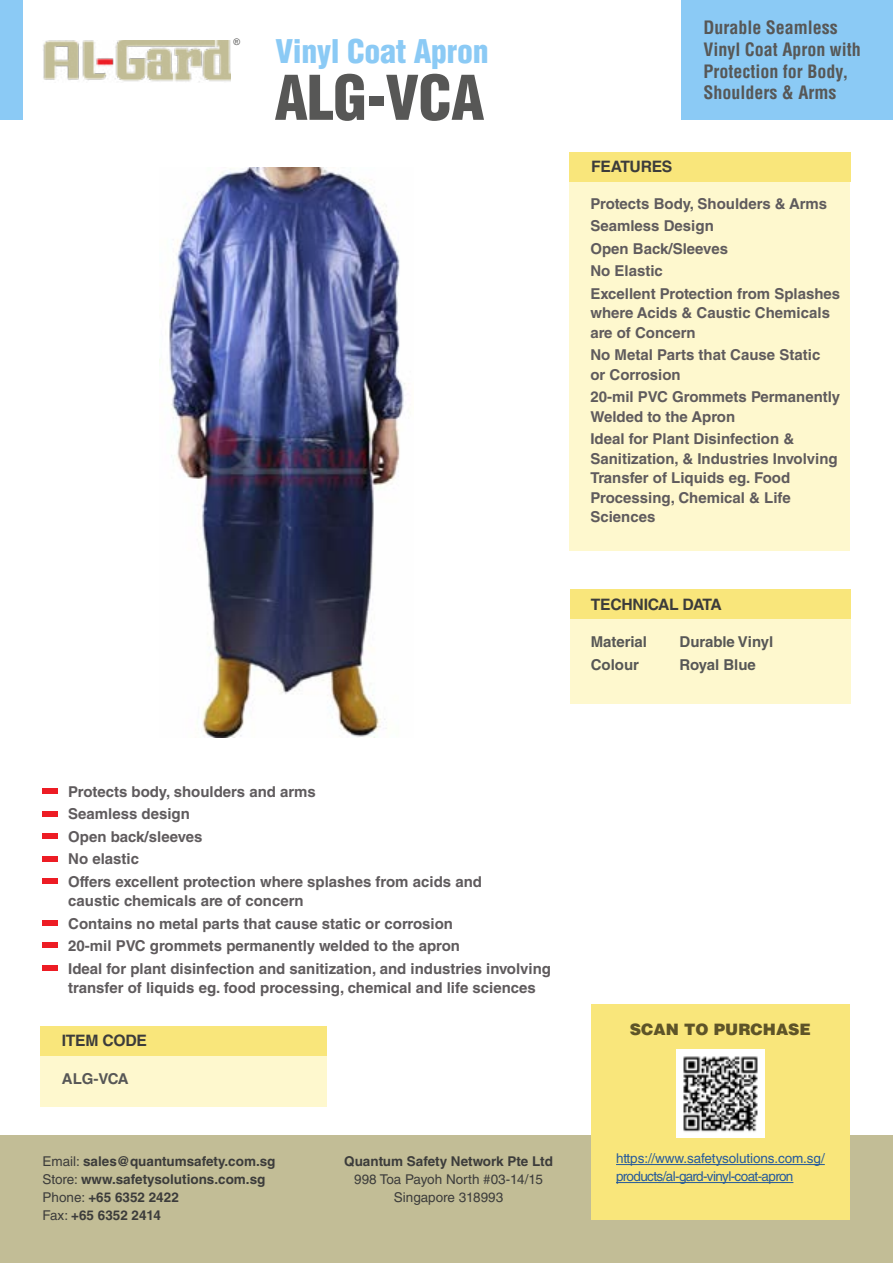
<style>
.page{position:relative;width:893px;height:1263px;background:#fff}
.page>*{position:absolute;margin:0;border:0;box-sizing:border-box;transform-origin:0 0}
.t1{font:900 condensed 60px "Helvetica LT Std";letter-spacing:-.01em;color:#575756}
.t2{font:900 condensed 31.8px "Helvetica LT Std";letter-spacing:-.01em;color:#8bcaf5}
.t3{font:700 condensed 18px/21.6px "Helvetica LT Std";color:#575756}
.t4{font:700 15.75px "Helvetica LT Std";letter-spacing:-.02em;color:#3c3c3b}
.t5{font:900 15.75px "Helvetica LT Std";color:#5e5428}
.t6{font:700 15px/22.5px "Helvetica LT Std";color:#5f5b5d}
.t7{font:700 15px/22.5px "Helvetica LT Std";color:#575756}
.t8{font:700 13.5px/18px "Helvetica LT Std";color:#3c3c3b}
.t9{font:13.5px/18px "Helvetica LT Std";letter-spacing:-.045em;color:#275b9b}
.t10{font:13.5px/18px "Helvetica LT Std";color:#3c3c3b;text-align:center}
.t11{font:9px "Arial";color:#575756}
.s1{font-weight:400}
</style>
<div class="page">
<img style="left:43px;top:41px;width:188px;height:41px">
<div style="left:0;top:1135px;width:893px;height:128px;background:#c2bd96"></div>
<div style="left:0;top:0;width:22px;height:119px;background:#8bcaf5"></div>
<div style="left:681px;top:0;width:212px;height:120px;background:#8bcaf5"></div>
<div style="left:40px;top:1026px;width:287px;height:81px;background:#fef8ce"></div>
<div style="left:40px;top:1026px;width:287px;height:30px;background:#f9e67b"></div>
<img style="left:159px;top:167px;width:247px;height:570px">
<div style="left:569px;top:152px;width:282px;height:30px;background:#f9e67b"></div>
<div style="left:569px;top:182px;width:281px;height:368px;background:#fef8ce"></div>
<div style="left:570px;top:619px;width:280px;height:85px;background:#fef8ce"></div>
<div style="left:570px;top:590px;width:281px;height:29px;background:#f9e67b"></div>
<div style="left:591px;top:1005px;width:259px;height:215px;background:#f9e67b"></div>
<div style="left:43px;top:789px;width:15px;height:5px;background:#ed1c24"></div>
<div style="left:43px;top:834px;width:15px;height:5px;background:#ed1c24"></div>
<div style="left:43px;top:811px;width:15px;height:6px;background:#ed1c24"></div>
<div style="left:43px;top:856px;width:15px;height:5px;background:#ed1c24"></div>
<div style="left:43px;top:879px;width:15px;height:5px;background:#ed1c24"></div>
<div style="left:43px;top:920px;width:15px;height:6px;background:#ed1c24"></div>
<div style="left:43px;top:943px;width:15px;height:5px;background:#ed1c24"></div>
<div style="left:43px;top:965px;width:15px;height:5px;background:#ed1c24"></div>
<img style="left:676px;top:1049px;width:89px;height:88px">
<hr style="left:616px;top:1164px;width:209px;height:1px;background:#275b9b">
<hr style="left:616px;top:1182px;width:177px;height:1px;background:#275b9b">
<p class="t11" style="left:233px;top:36px;width:8px">®</p>
<h2 class="t2" style="left:276px;top:31px;width:215px">Vinyl Coat Apron</h2>
<h1 class="t1" style="left:274px;top:60px;width:211px">ALG-VCA</h1>
<p class="t4" style="left:591px;top:157px;width:83px">FEATURES</p>
<p class="t3" style="left:703px;top:17px;width:159px">Durable Seamless<br>Vinyl Coat Apron with<br>Protection for Body,<br>Shoulders &amp; Arms</p>
<p class="t6" style="left:590px;top:192px;width:251px">Protects Body, Shoulders &amp; Arms<br>Seamless Design<br>Open Back/Sleeves<br>No Elastic<br>Excellent Protection from Splashes</p>
<p class="t6" style="left:590px;top:303px;width:241px;line-height:19.5px">where Acids &amp; Caustic Chemicals are of Concern</p>
<p class="t6" style="left:590px;top:345px;width:231px;line-height:19.5px">No Metal Parts that Cause Static or Corrosion</p>
<p class="t6" style="left:590px;top:387px;width:251px;line-height:19.5px">20-mil PVC Grommets Permanently<br>Welded to the Apron</p>
<p class="t6" style="left:590px;top:429px;width:249px;line-height:19.5px">Ideal for Plant Disinfection &amp;<br>Sanitization, &amp; Industries Involving<br>Transfer of Liquids eg. Food<br>Processing, Chemical &amp; Life<br>Sciences</p>
<p class="t4" style="left:591px;top:594px;width:132px">TECHNICAL DATA</p>
<p class="t7" style="left:591px;top:631px;width:58px">Material<br>Colour</p>
<p class="t7" style="left:679px;top:631px;width:95px">Durable Vinyl<br>Royal Blue</p>
<p class="t6" style="left:68px;top:780px;width:415px">Protects body, shoulders and arms<br>Seamless design<br>Open back/sleeves<br>No elastic<br>Offers excellent protection where splashes from acids and</p>
<p class="t6" style="left:68px;top:889px;width:484px">caustic chemicals are of concern<br>Contains no metal parts that cause static or corrosion<br>20-mil PVC grommets permanently welded to the apron<br>Ideal for plant disinfection and sanitization, and industries involving</p>
<p class="t6" style="left:68px;top:976px;width:469px">transfer of liquids eg. food processing, chemical and life sciences</p>
<p class="t4" style="left:62px;top:1031px;width:86px">ITEM CODE</p>
<p class="t7" style="left:62px;top:1067px;width:68px">ALG-VCA</p>
<p class="t8" style="left:43px;top:1152px;width:234px"><span class="s1">Email:</span> sales@quantumsafety.com.sg<br><span class="s1">Store:</span> www.safetysolutions.com.sg<br><span class="s1">Phone:</span> +65 6352 2422<br><span class="s1">Fax:</span> +65 6352 2414</p>
<p class="t8" style="left:344px;top:1152px;width:210px">Quantum Safety Network Pte Ltd</p>
<p class="t10" style="left:354px;top:1170px;width:190px">998 Toa Payoh North #03-14/15<br>Singapore 318993</p>
<p class="t5" style="left:630px;top:1019px;width:183px">SCAN TO PURCHASE</p>
<p class="t9" style="left:616px;top:1149px;width:210px">https://www.safetysolutions.com.sg/ products/al-gard-vinyl-coat-apron</p>
</div>
